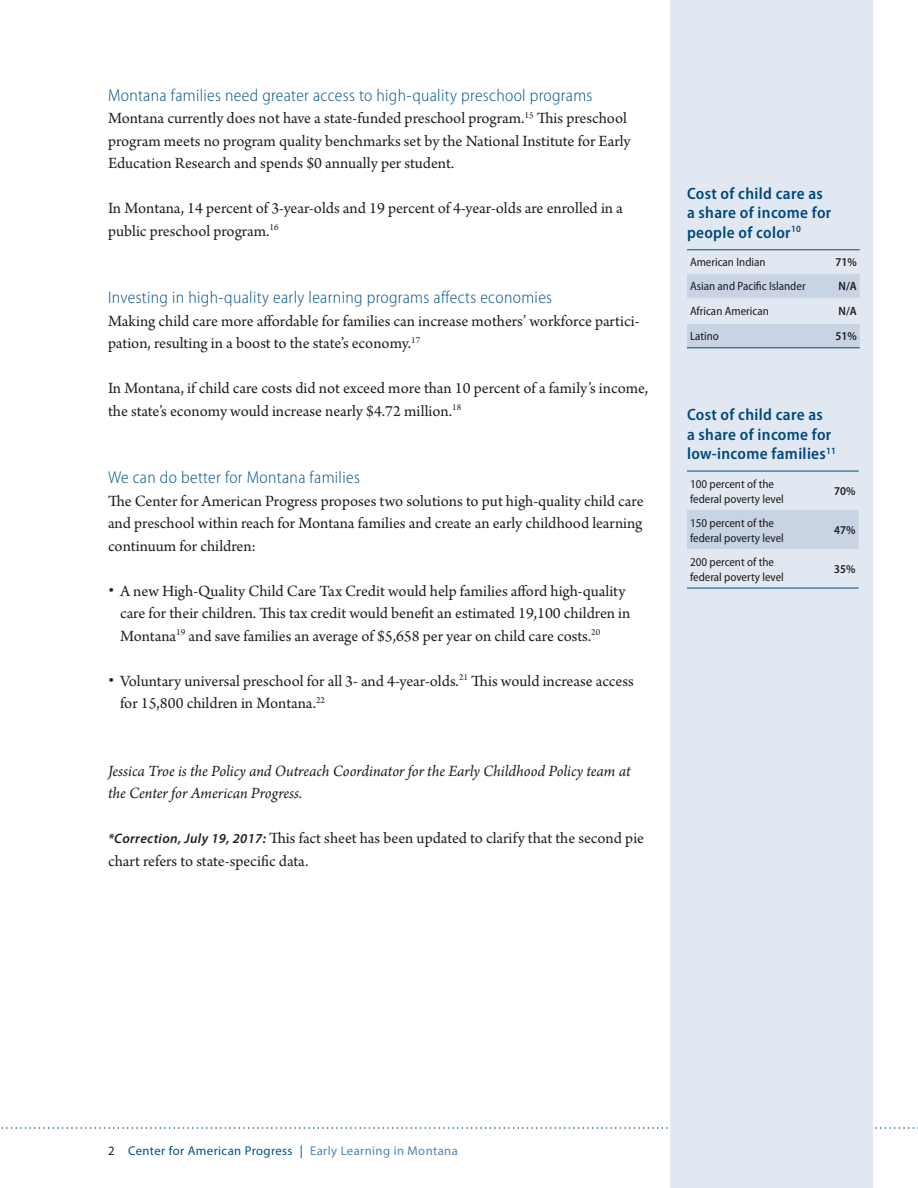
<style>
.page{position:relative;width:918px;height:1188px;background:#fff}
.page>*{position:absolute;margin:0;border:0;box-sizing:border-box;transform-origin:0 0}
.Header2{font:300 semi-condensed 17.25px "Myriad Pro";letter-spacing:.02em;color:#005187}
.Body{font:16.5px/22.5px "Arno Pro";color:#231f20}
.Body-2{font:italic 16.5px/22.5px "Arno Pro";letter-spacing:-.005em;color:#231f20}
.t1{font:600 semi-condensed 16.5px/19.5px "Myriad Pro";letter-spacing:.02em;color:#005187}
.t2{font:12.75px "Myriad Pro";letter-spacing:.03em;color:#005187}
.t3{font:semi-condensed 12px/15px "Myriad Pro";color:#231f20}
.t4{font:600 semi-condensed 12px "Myriad Pro";color:#231f20}
.s1{font-family:"Myriad Pro";font-weight:600;font-style:italic;font-size:13.65px}
.s2{color:#231f20}
.s3{color:#5083af}
</style>
<div class="page">
<svg style="left:1px;top:1127px;width:917px;height:2px"></svg>
<div style="left:670px;top:0;width:203px;height:1188px;background:#e2e8f1"></div>
<svg style="left:687px;top:274px;width:173px;height:74px"></svg>
<hr style="left:687px;top:250px;width:129px;height:1px;background:#005187">
<hr style="left:816px;top:250px;width:44px;height:1px;background:#005187">
<hr style="left:687px;top:348px;width:129px;height:1px;background:#005187">
<hr style="left:816px;top:348px;width:44px;height:1px;background:#005187">
<svg style="left:687px;top:510px;width:172px;height:78px"></svg>
<hr style="left:687px;top:471px;width:126px;height:1px;background:#005187">
<hr style="left:813px;top:471px;width:46px;height:1px;background:#005187">
<hr style="left:687px;top:588px;width:126px;height:1px;background:#005187">
<hr style="left:813px;top:588px;width:46px;height:1px;background:#005187">
<p class="Header2" style="left:108px;top:85px;width:486px">Montana families need greater access to high-quality preschool programs</p>
<p class="Body" style="left:108px;top:108px;width:524px">Montana currently does not have a state-funded preschool program.<sup>15</sup> This preschool program meets no program quality benchmarks set by the National Institute for Early<br>Education Research and spends $0 annually per student.</p>
<p class="Body" style="left:108px;top:198px;width:517px">In Montana, 14 percent of 3-year-olds and 19 percent of 4-year-olds are enrolled in a public preschool program.<sup>16</sup></p>
<p class="Header2" style="left:108px;top:288px;width:446px">Investing in high-quality early learning programs affects economies</p>
<p class="Body" style="left:108px;top:310px;width:533px">Making child care more affordable for families can increase mothers’ workforce partici&shy;pation, resulting in a boost to the state’s economy.<sup>17</sup></p>
<p class="Body" style="left:108px;top:378px;width:542px">In Montana, if child care costs did not exceed more than 10 percent of a family’s income, the state’s economy would increase nearly $4.72 million.<sup>18</sup></p>
<p class="Header2" style="left:108px;top:468px;width:253px">We can do better for Montana families</p>
<p class="Body" style="left:108px;top:490px;width:537px;text-align:justify">The Center for American Progress proposes two solutions to put high-quality child care and preschool within reach for Montana families and create an early childhood learning continuum for children:</p>
<p class="Body" style="left:120px;top:580px;width:512px;text-indent:-12px">• A new High-Quality Child Care Tax Credit would help families afford high-quality care for their children. This tax credit would benefit an estimated 19,100 children in<br>Montana<sup>19</sup> and save families an average of $5,658 per year on child care costs.<sup>20</sup></p>
<p class="Body" style="left:120px;top:670px;width:515px;text-indent:-12px">• Voluntary universal preschool for all 3- and 4-year-olds.<sup>21</sup> This would increase access for 15,800 children in Montana.<sup>22</sup></p>
<p class="Body-2" style="left:108px;top:760px;width:524px">Jessica Troe is the Policy and Outreach Coordinator for the Early Childhood Policy team at the Center for American Progress.</p>
<p class="Body" style="left:108px;top:828px;width:538px"><span class="s1">*Correction, July 19, 2017:</span> This fact sheet has been updated to clarify that the second pie chart refers to state-specific data.</p>
<p class="t1" style="left:687px;top:184px;width:146px">Cost of child care as a share of income for people of color<sup>10</sup></p>
<p class="t3" style="left:690px;top:255px;width:77px">American Indian</p>
<p class="t4" style="left:835px;top:256px;width:23px">71%</p>
<p class="t3" style="left:690px;top:279px;width:117px">Asian and Pacific Islander</p>
<p class="t4" style="left:839px;top:280px;width:20px">N/A</p>
<p class="t3" style="left:690px;top:304px;width:80px">African American</p>
<p class="t4" style="left:839px;top:305px;width:20px">N/A</p>
<p class="t3" style="left:690px;top:329px;width:30px">Latino</p>
<p class="t4" style="left:835px;top:330px;width:23px">51%</p>
<p class="t1" style="left:687px;top:405px;width:150px">Cost of child care as<br>a share of income for low-income families<sup>11</sup></p>
<p class="t3" style="left:690px;top:476px;width:95px">100 percent of the federal poverty level</p>
<p class="t4" style="left:834px;top:484px;width:23px">70%</p>
<p class="t3" style="left:690px;top:515px;width:95px">150 percent of the federal poverty level</p>
<p class="t4" style="left:834px;top:523px;width:23px">47%</p>
<p class="t3" style="left:690px;top:554px;width:95px">200 percent of the federal poverty level</p>
<p class="t4" style="left:834px;top:562px;width:23px">35%</p>
<p class="t2" style="left:108px;top:1143px;width:351px"><span class="s2">2</span> Center for American Progress | <span class="s3">Early Learning in Montana</span></p>
</div>
